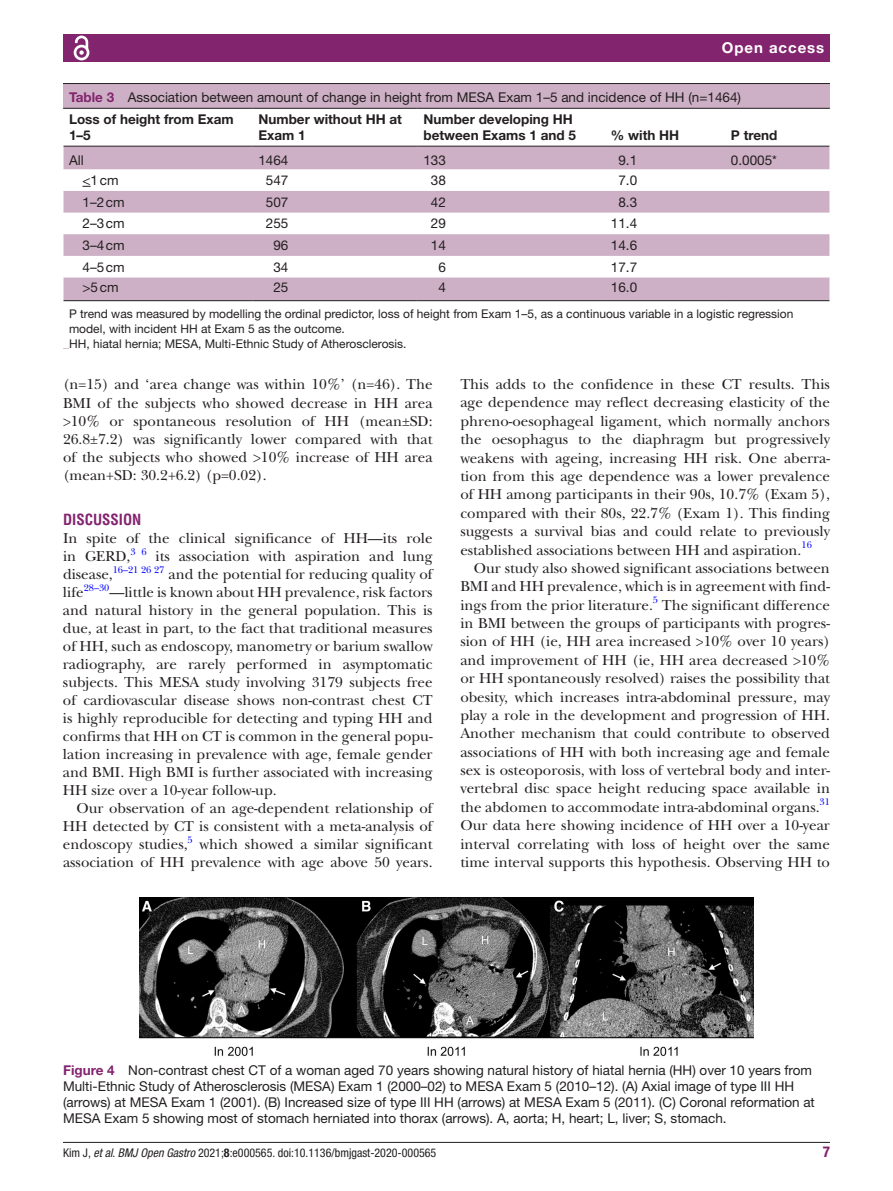
<style>
.page{position:relative;width:893px;height:1191px;background:#fff}
.page>*{position:absolute;margin:0;border:0;box-sizing:border-box;transform-origin:0 0}
.t1{font:15px/18px "New Baskerville";color:#231f20;text-align:justify}
.t2{font:700 15px "Helvetica Neue LT Std";letter-spacing:.065em;color:#fff}
.t3{font:700 condensed 15px "Helvetica LT Std";color:#83246f}
.t4{font:700 condensed 15px "Helvetica Neue LT Std";color:#83246f}
.t5{font:13.5px/16.2px "Helvetica Neue LT Std";color:#231f20}
.t6{font:700 13.5px/16.2px "Helvetica Neue LT Std";color:#231f20}
.t7{font:12px/15px "Helvetica Neue LT Std";color:#231f20}
.t8{font:condensed 12px "Helvetica Neue LT Std";color:#231f20}
.t9{font:9.9px "New Baskerville";color:#00f}
.s1{font-weight:700;color:#83246f}
.s2{font-weight:700}
.s3{font-style:italic}
</style>
<div class="page">
<hr style="left:63px;top:1142px;width:767px;height:1px;background:#231f20">
<div style="left:63px;top:34px;width:767px;height:28px;background:#83246f"></div>
<svg style="left:73px;top:35px;width:17px;height:26px"></svg>
<div style="left:63px;top:84px;width:767px;height:264px;background:#cdb0c5"></div>
<hr style="left:63px;top:83px;width:767px;height:1px;background:#231f20">
<svg style="left:64px;top:109px;width:766px;height:239px;fill:#fff"></svg>
<hr style="left:63px;top:108px;width:189px;height:1px;background:#231f20">
<hr style="left:63px;top:146px;width:189px;height:1px;background:#231f20">
<hr style="left:252px;top:108px;width:165px;height:1px;background:#231f20">
<hr style="left:252px;top:146px;width:165px;height:1px;background:#231f20">
<hr style="left:417px;top:108px;width:188px;height:1px;background:#231f20">
<hr style="left:417px;top:146px;width:188px;height:1px;background:#231f20">
<hr style="left:605px;top:108px;width:120px;height:1px;background:#231f20">
<hr style="left:605px;top:146px;width:120px;height:1px;background:#231f20">
<hr style="left:725px;top:108px;width:105px;height:1px;background:#231f20">
<hr style="left:725px;top:146px;width:105px;height:1px;background:#231f20">
<hr style="left:252px;top:300px;width:165px;height:1px;background:#231f20">
<hr style="left:417px;top:300px;width:188px;height:1px;background:#231f20">
<hr style="left:605px;top:300px;width:120px;height:1px;background:#231f20">
<hr style="left:63px;top:300px;width:189px;height:1px;background:#231f20">
<hr style="left:725px;top:300px;width:105px;height:1px;background:#231f20">
<hr style="left:63px;top:109px;width:1px;height:37px;background:#fff">
<svg style="left:63px;top:146px;width:1px;height:155px"></svg>
<hr style="left:63px;top:301px;width:1px;height:47px;background:#fff">
<hr style="left:69px;top:332px;width:761px;height:2px;background:#fff">
<hr style="left:69px;top:347px;width:761px;height:2px;background:#fff">
<img style="left:140px;top:898px;width:613px;height:159px">
<p class="t2" style="left:722px;top:39px;width:104px">Open access</p>
<p class="t5" style="left:69px;top:86px;width:673px;line-height:22px"><span class="s1">Table 3</span> Association between amount of change in height from MESA Exam 1–5 and incidence of HH (n=1464)<br><span class="s2">Loss of height from Exam</span></p>
<p class="t6" style="left:69px;top:127px;width:23px">1–5</p>
<p class="t6" style="left:258px;top:111px;width:145px">Number without HH at<br>Exam 1</p>
<p class="t6" style="left:423px;top:111px;width:154px">Number developing HH between Exams 1 and 5</p>
<p class="t6" style="left:611px;top:127px;width:70px">% with HH</p>
<p class="t6" style="left:731px;top:127px;width:48px">P trend</p>
<p class="t5" style="left:69px;top:152px;width:16px">All</p>
<p class="t5" style="left:258px;top:152px;width:32px">1464</p>
<p class="t5" style="left:423px;top:152px;width:24px">133</p>
<p class="t5" style="left:618px;top:152px;width:20px">9.1</p>
<p class="t5" style="left:731px;top:152px;width:48px">0.0005*</p>
<p class="t5" style="left:82px;top:172px;width:38px">&lt;1cm</p>
<p class="t5" style="left:266px;top:172px;width:24px">547</p>
<p class="t5" style="left:431px;top:172px;width:17px">38</p>
<p class="t5" style="left:618px;top:172px;width:20px">7.0</p>
<p class="t5" style="left:82px;top:193px;width:44px">1–2cm</p>
<p class="t5" style="left:266px;top:193px;width:24px">507</p>
<p class="t5" style="left:431px;top:193px;width:17px">42</p>
<p class="t5" style="left:618px;top:193px;width:20px">8.3</p>
<p class="t5" style="left:82px;top:215px;width:44px">2–3cm</p>
<p class="t5" style="left:266px;top:215px;width:24px">255</p>
<p class="t5" style="left:431px;top:215px;width:17px">29</p>
<p class="t5" style="left:611px;top:215px;width:28px">11.4</p>
<p class="t5" style="left:82px;top:237px;width:44px">3–4cm</p>
<p class="t5" style="left:273px;top:237px;width:17px">96</p>
<p class="t5" style="left:431px;top:237px;width:17px">14</p>
<p class="t5" style="left:611px;top:237px;width:28px">14.6</p>
<p class="t5" style="left:82px;top:258px;width:44px">4–5cm</p>
<p class="t5" style="left:273px;top:258px;width:17px">34</p>
<p class="t5" style="left:438px;top:258px;width:9px">6</p>
<p class="t5" style="left:611px;top:258px;width:28px">17.7</p>
<p class="t5" style="left:82px;top:279px;width:38px">&gt;5cm</p>
<p class="t5" style="left:273px;top:279px;width:17px">25</p>
<p class="t5" style="left:438px;top:279px;width:9px">4</p>
<p class="t5" style="left:611px;top:279px;width:28px">16.0</p>
<p class="t7" style="left:69px;top:306px;width:726px">P trend was measured by modelling the ordinal predictor, loss of height from Exam 1–5, as a continuous variable in a logistic regression model, with incident HH at Exam 5 as the outcome.<br>HH, hiatal hernia; MESA, Multi-Ethnic Study of Atherosclerosis.</p>
<p class="t1" style="left:63px;top:375px;width:371px">(n=15) and ‘area change was within 10%’ (n=46). The BMI of the subjects who showed decrease in HH area &gt;10% or spontaneous resolution of HH (mean±SD:<br>26.8±7.2) was significantly lower compared with that of the subjects who showed &gt;10% increase of HH area (mean+SD: 30.2+6.2) (p=0.02).</p>
<p class="t3" style="left:63px;top:510px;width:80px">DISCUSSION</p>
<p class="t1" style="left:63px;top:529px;width:371px">In spite of the clinical significance of HH—its role in GERD,<sup>3</sup> <sup>6</sup></p>
<p class="t1" style="left:155px;top:547px;width:279px">its association with aspiration and lung</p>
<p class="t1" style="left:63px;top:565px;width:51px">disease,</p>
<p class="t9" style="left:113px;top:563px;width:53px">16–21 26 27</p>
<p class="t1" style="left:168px;top:565px;width:266px">and the potential for reducing quality of</p>
<p class="t1" style="left:63px;top:583px;width:22px">life</p>
<p class="t9" style="left:84px;top:581px;width:27px">28–30</p>
<p class="t1" style="left:63px;top:583px;width:371px;text-indent:46px">—little is known about HH prevalence, risk factors and natural history in the general population. This is due, at least in part, to the fact that traditional measures of HH, such as endoscopy, manometry or barium swallow radiography, are rarely performed in asymptomatic subjects. This MESA study involving 3179 subjects free of cardiovascular disease shows non-contrast chest CT is highly reproducible for detecting and typing HH and confirms that HH on CT is common in the general popu&shy;lation increasing in prevalence with age, female gender and BMI. High BMI is further associated with increasing HH size over a 10-year follow-up.</p>
<p class="t1" style="left:63px;top:799px;width:371px;text-indent:14px">Our observation of an age-dependent relationship of HH detected by CT is consistent with a meta-analysis of endoscopy studies,</p>
<p class="t9" style="left:188px;top:833px;width:7px">5</p>
<p class="t1" style="left:63px;top:835px;width:371px;text-align:right">which showed a similar significant<br>association of HH prevalence with age above 50 years.</p>
<p class="t1" style="left:460px;top:375px;width:371px">This adds to the confidence in these CT results. This age dependence may reflect decreasing elasticity of the phreno-oesophageal ligament, which normally anchors the oesophagus to the diaphragm but progressively weakens with ageing, increasing HH risk. One aberra&shy;tion from this age dependence was a lower prevalence of HH among participants in their 90s, 10.7% (Exam 5), compared with their 80s, 22.7% (Exam 1). This finding suggests a survival bias and could relate to previously established associations between HH and aspiration.</p>
<p class="t9" style="left:801px;top:539px;width:12px">16</p>
<p class="t1" style="left:460px;top:559px;width:371px;text-indent:14px">Our study also showed significant associations between BMI and HH prevalence, which is in agreement with find&shy;ings from the prior literature.</p>
<p class="t9" style="left:653px;top:594px;width:7px">5</p>
<p class="t1" style="left:460px;top:595px;width:371px;line-height:18.5px;text-indent:201px">The significant difference in BMI between the groups of participants with progres&shy;sion of HH (ie, HH area increased &gt;10% over 10 years) and improvement of HH (ie, HH area decreased &gt;10% or HH spontaneously resolved) raises the possibility that obesity, which increases intra-abdominal pressure, may play a role in the development and progression of HH.<br>Another mechanism that could contribute to observed associations of HH with both increasing age and female sex is osteoporosis, with loss of vertebral body and inter&shy;vertebral disc space height reducing space available in the abdomen to accommodate intra-abdominal organs.</p>
<p class="t9" style="left:820px;top:796px;width:12px">31</p>
<p class="t1" style="left:460px;top:816px;width:371px">Our data here showing incidence of HH over a 10-year interval correlating with loss of height over the same time interval supports this hypothesis. Observing HH to</p>
<p class="t5" style="left:63px;top:1061px;width:753px"><span class="s1">Figure 4</span> Non-contrast chest CT of a woman aged 70 years showing natural history of hiatal hernia (HH) over 10 years from Multi-Ethnic Study of Atherosclerosis (MESA) Exam 1 (2000–02) to MESA Exam 5 (2010–12). (A) Axial image of type III HH (arrows) at MESA Exam 1 (2001). (B) Increased size of type III HH (arrows) at MESA Exam 5 (2011). (C) Coronal reformation at MESA Exam 5 showing most of stomach herniated into thorax (arrows). A, aorta; H, heart; L, liver; S, stomach.</p>
<p class="t8" style="left:63px;top:1145px;width:375px">Kim J, <span class="s3">et al</span>. <span class="s3">BMJ Open Gastro</span> 2021;<span class="s2">8</span>:e000565. doi:10.1136/bmjgast-2020-000565</p>
<p class="t4" style="left:823px;top:1142px;width:9px">7</p>
</div>
